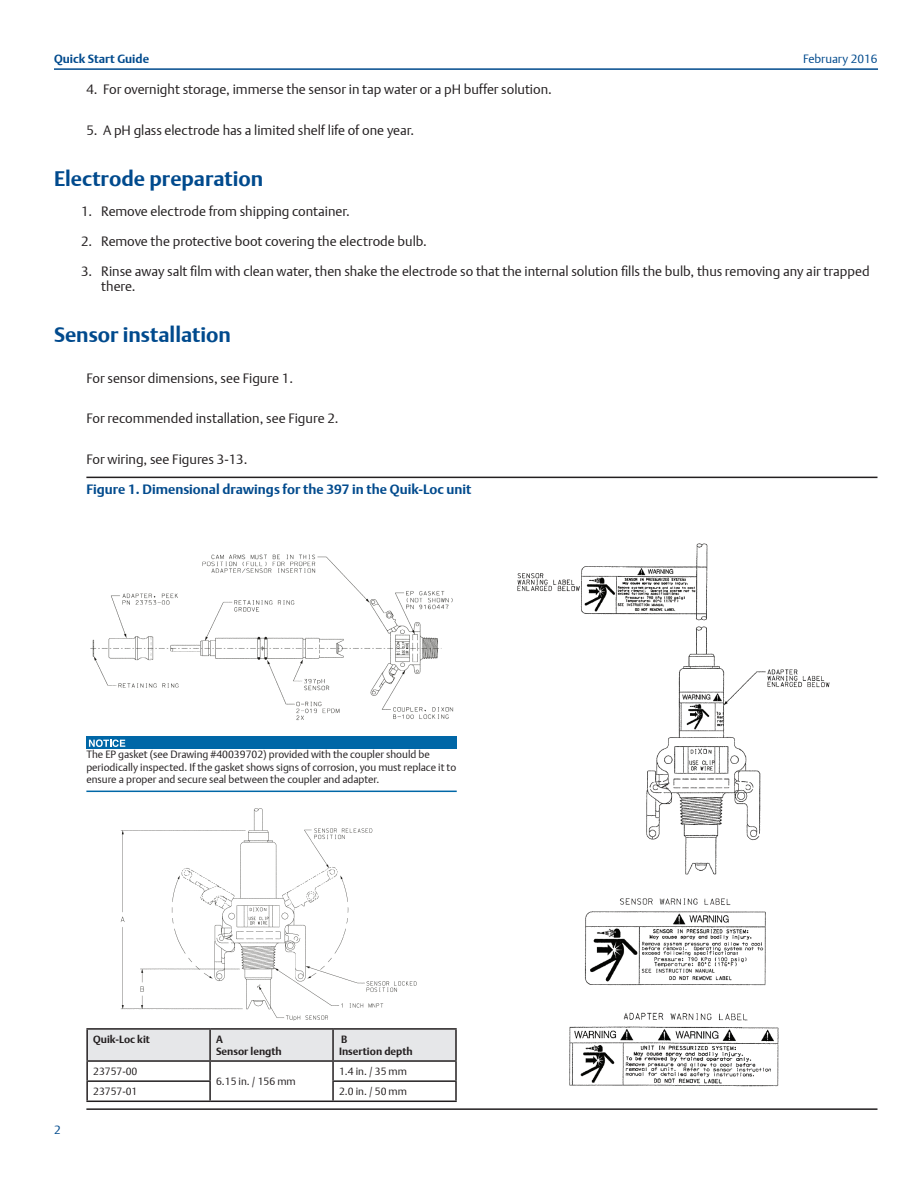
<style>
.page{position:relative;width:918px;height:1188px;background:#fff}
.page>*{position:absolute;margin:0;border:0;box-sizing:border-box;transform-origin:0 0}
.t1{font:700 21px "DTL Argo T";color:#004a8d}
.t2{font:13.5px/15px "DTL Argo T Light";color:#231f20}
.t3{font:700 13.5px "DTL Argo T";color:#004a8d}
.t4{font:700 12px "DTL Argo T";color:#004a8d}
.t5{font:12px "DTL Argo T Light";color:#004a8d}
.t6{font:10.5px/12.6px "DTL Argo T Light";color:#231f20}
.t7{font:700 10.5px/12px "DTL Argo T";color:#231f20}
</style>
<div class="page">
<hr style="left:54px;top:68px;width:824px;height:2px;background:#004a8d">
<img style="left:517px;top:543px;width:313px;height:332px">
<hr style="left:86px;top:477px;width:792px;height:1px;background:#231f20">
<img style="left:112px;top:792px;width:319px;height:229px">
<div style="left:86px;top:736px;width:371px;height:13px;background:#0067a7"></div>
<svg style="left:89px;top:739px;width:36px;height:8px"></svg>
<hr style="left:86px;top:791px;width:371px;height:1px;background:#0067a7">
<hr style="left:86px;top:1028px;width:124px;height:2px;background:#231f20">
<hr style="left:210px;top:1028px;width:123px;height:2px;background:#231f20">
<hr style="left:333px;top:1028px;width:124px;height:2px;background:#231f20">
<svg style="left:86px;top:1029px;width:371px;height:72px"></svg>
<hr style="left:86px;top:1101px;width:124px;height:1px;background:#231f20">
<hr style="left:210px;top:1101px;width:123px;height:1px;background:#231f20">
<hr style="left:333px;top:1101px;width:124px;height:1px;background:#231f20">
<img style="left:585px;top:898px;width:181px;height:88px">
<img style="left:569px;top:1012px;width:210px;height:75px">
<hr style="left:86px;top:1108px;width:792px;height:2px;background:#231f20">
<img style="left:90px;top:554px;width:364px;height:167px">
<p class="t4" style="left:54px;top:52px;width:97px">Quick Start Guide</p>
<p class="t5" style="left:803px;top:52px;width:76px">February 2016</p>
<p class="t2" style="left:86px;top:81px;width:467px">4. For overnight storage, immerse the sensor in tap water or a pH buffer solution.</p>
<p class="t2" style="left:86px;top:123px;width:329px">5. A pH glass electrode has a limited shelf life of one year.</p>
<h1 class="t1" style="left:54px;top:166px;width:211px">Electrode preparation</h1>
<p class="t2" style="left:81px;top:204px;width:271px">1. Remove electrode from shipping container.</p>
<p class="t2" style="left:81px;top:234px;width:347px">2. Remove the protective boot covering the electrode bulb.</p>
<p class="t2" style="left:101px;top:264px;width:770px;text-indent:-20px">3. Rinse away salt film with clean water, then shake the electrode so that the internal solution fills the bulb, thus removing any air trapped there.</p>
<h1 class="t1" style="left:54px;top:322px;width:178px">Sensor installation</h1>
<p class="t2" style="left:86px;top:370px;width:208px">For sensor dimensions, see Figure 1.</p>
<p class="t2" style="left:86px;top:411px;width:254px">For recommended installation, see Figure 2.</p>
<p class="t2" style="left:86px;top:451px;width:163px">For wiring, see Figures 3-13.</p>
<p class="t3" style="left:86px;top:481px;width:387px">Figure 1. Dimensional drawings for the 397 in the Quik-Loc unit</p>
<p class="t6" style="left:86px;top:748px;width:371px">The EP gasket (see Drawing #40039702) provided with the coupler should be periodically inspected. If the gasket shows signs of corrosion, you must replace it to ensure a proper and secure seal between the coupler and adapter.</p>
<p class="t5" style="left:54px;top:1123px;width:8px">2</p>
<p class="t7" style="left:93px;top:1033px;width:58px">Quik-Loc kit</p>
<p class="t7" style="left:216px;top:1033px;width:67px">A<br>Sensor length</p>
<p class="t7" style="left:339px;top:1033px;width:75px">B<br>Insertion depth</p>
<p class="t6" style="left:93px;top:1065px;width:46px">23757-00</p>
<p class="t6" style="left:216px;top:1075px;width:81px">6.15 in. / 156 mm</p>
<p class="t6" style="left:339px;top:1065px;width:70px">1.4 in. / 35 mm</p>
<p class="t6" style="left:93px;top:1085px;width:46px">23757-01</p>
<p class="t6" style="left:339px;top:1085px;width:70px">2.0 in. / 50 mm</p>
</div>
